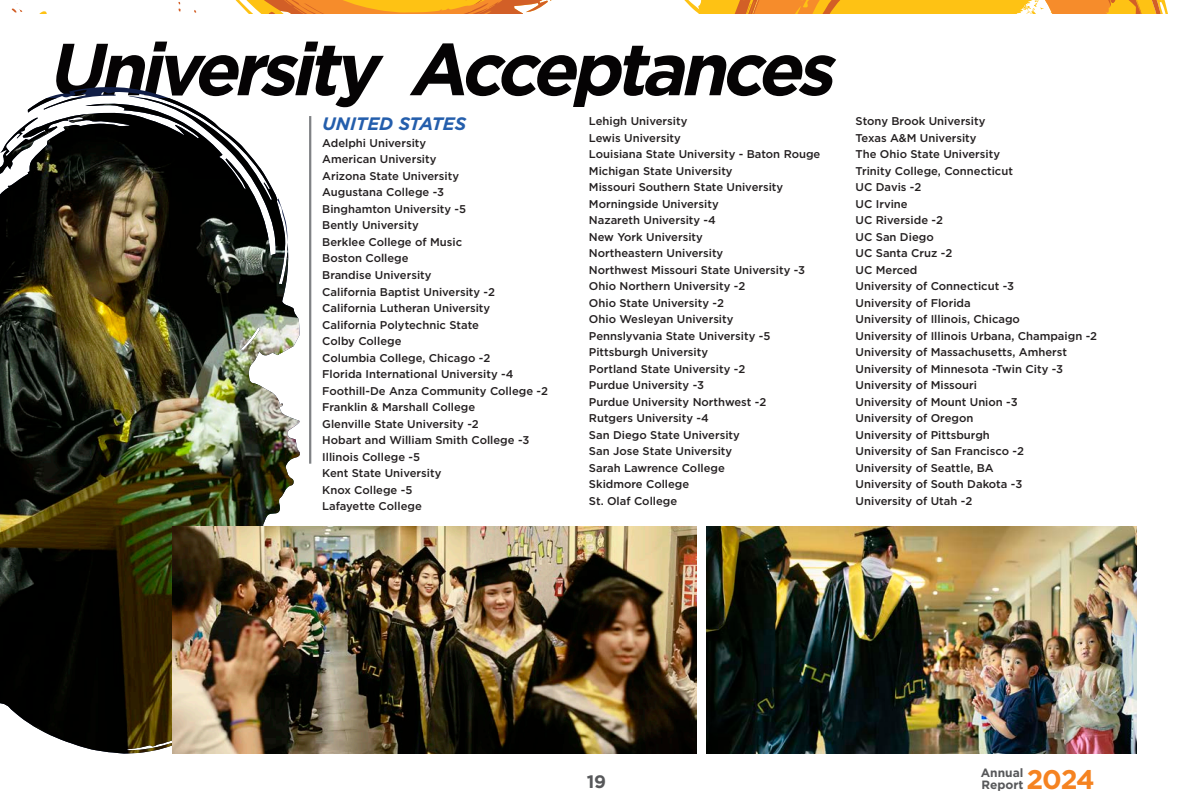
<style>
.page{position:relative;width:1191px;height:808px;background:#fff}
.page>*{position:absolute;margin:0;border:0;box-sizing:border-box;transform-origin:0 0}
.t1{font:italic 700 73.5px "Gotham";color:#050304}
.t2{font:700 27px "Gotham";color:#f58321}
.t3{font:italic 700 18px "Gotham";color:#245eac}
.t4{font:700 18px "Gotham";color:#57585a}
.t5{font:700 12px/12px "Gotham";color:#57585a}
.t6{font:500 11.25px "Gotham";color:#231f20}
</style>
<div class="page">
<svg style="left:271px;top:0;width:897px;height:14px"></svg>
<img style="left:0;top:87px;width:300px;height:666px">
<img style="left:5px;top:98px;width:271px;height:157px">
<img style="left:706px;top:526px;width:430px;height:227px">
<hr style="left:309px;top:116px;width:2px;height:348px;background:#808285">
<img style="left:172px;top:526px;width:524px;height:227px">
<p class="t1" style="left:47px;top:20px;width:807px">University Acceptances</p>
<p class="t3" style="left:322px;top:112px;width:145px">UNITED STATES</p>
<p class="t6" style="left:322px;top:136px;width:105px">Adelphi University</p>
<p class="t6" style="left:322px;top:152px;width:116px">American University</p>
<p class="t6" style="left:322px;top:169px;width:138px">Arizona State University</p>
<p class="t6" style="left:322px;top:185px;width:123px">Augustana College -3</p>
<p class="t6" style="left:322px;top:202px;width:145px">Binghamton University -5</p>
<p class="t6" style="left:322px;top:218px;width:98px">Bently University</p>
<p class="t6" style="left:322px;top:235px;width:141px">Berklee College of Music</p>
<p class="t6" style="left:322px;top:251px;width:88px">Boston College</p>
<p class="t6" style="left:322px;top:268px;width:111px">Brandise University</p>
<p class="t6" style="left:322px;top:284px;width:174px">California Baptist University -2</p>
<p class="t6" style="left:322px;top:301px;width:170px">California Lutheran University</p>
<p class="t6" style="left:322px;top:317px;width:158px">California Polytechnic State</p>
<p class="t6" style="left:322px;top:334px;width:81px">Colby College</p>
<p class="t6" style="left:322px;top:350px;width:169px">Columbia College, Chicago -2</p>
<p class="t6" style="left:322px;top:367px;width:193px">Florida International University -4</p>
<p class="t6" style="left:322px;top:383px;width:227px">Foothill-De Anza Community College -2</p>
<p class="t6" style="left:322px;top:400px;width:155px">Franklin &amp; Marshall College</p>
<p class="t6" style="left:322px;top:416px;width:158px">Glenville State University -2</p>
<p class="t6" style="left:322px;top:433px;width:209px">Hobart and William Smith College -3</p>
<p class="t6" style="left:322px;top:449px;width:99px">Illinois College -5</p>
<p class="t6" style="left:322px;top:466px;width:121px">Kent State University</p>
<p class="t6" style="left:322px;top:482px;width:92px">Knox College -5</p>
<p class="t6" style="left:322px;top:499px;width:101px">Lafayette College</p>
<p class="t6" style="left:589px;top:114px;width:100px">Lehigh University</p>
<p class="t6" style="left:589px;top:130px;width:93px">Lewis University</p>
<p class="t6" style="left:589px;top:147px;width:233px">Louisiana State University - Baton Rouge</p>
<p class="t6" style="left:589px;top:163px;width:145px">Michigan State University</p>
<p class="t6" style="left:589px;top:180px;width:196px">Missouri Southern State University</p>
<p class="t6" style="left:589px;top:196px;width:131px">Morningside University</p>
<p class="t6" style="left:589px;top:213px;width:128px">Nazareth University -4</p>
<p class="t6" style="left:589px;top:229px;width:115px">New York University</p>
<p class="t6" style="left:589px;top:246px;width:136px">Northeastern University</p>
<p class="t6" style="left:589px;top:262px;width:218px">Northwest Missouri State University -3</p>
<p class="t6" style="left:589px;top:279px;width:158px">Ohio Northern University -2</p>
<p class="t6" style="left:589px;top:295px;width:137px">Ohio State University -2</p>
<p class="t6" style="left:589px;top:312px;width:146px">Ohio Wesleyan University</p>
<p class="t6" style="left:589px;top:328px;width:183px">Pennslyvania State University -5</p>
<p class="t6" style="left:589px;top:345px;width:121px">Pittsburgh University</p>
<p class="t6" style="left:589px;top:361px;width:158px">Portland State University -2</p>
<p class="t6" style="left:589px;top:378px;width:117px">Purdue University -3</p>
<p class="t6" style="left:589px;top:394px;width:179px">Purdue University Northwest -2</p>
<p class="t6" style="left:589px;top:411px;width:121px">Rutgers University -4</p>
<p class="t6" style="left:589px;top:427px;width:152px">San Diego State University</p>
<p class="t6" style="left:589px;top:444px;width:145px">San Jose State University</p>
<p class="t6" style="left:589px;top:460px;width:137px">Sarah Lawrence College</p>
<p class="t6" style="left:589px;top:477px;width:102px">Skidmore College</p>
<p class="t6" style="left:589px;top:493px;width:90px">St. Olaf College</p>
<p class="t6" style="left:855px;top:114px;width:131px">Stony Brook University</p>
<p class="t6" style="left:855px;top:130px;width:122px">Texas A&amp;M University</p>
<p class="t6" style="left:855px;top:147px;width:146px">The Ohio State University</p>
<p class="t6" style="left:855px;top:163px;width:159px">Trinity College, Connecticut</p>
<p class="t6" style="left:855px;top:180px;width:67px">UC Davis -2</p>
<p class="t6" style="left:855px;top:196px;width:54px">UC Irvine</p>
<p class="t6" style="left:855px;top:213px;width:89px">UC Riverside -2</p>
<p class="t6" style="left:855px;top:229px;width:80px">UC San Diego</p>
<p class="t6" style="left:855px;top:246px;width:98px">UC Santa Cruz -2</p>
<p class="t6" style="left:855px;top:262px;width:63px">UC Merced</p>
<p class="t6" style="left:855px;top:279px;width:160px">University of Connecticut -3</p>
<p class="t6" style="left:855px;top:295px;width:117px">University of Florida</p>
<p class="t6" style="left:855px;top:312px;width:166px">University of Illinois, Chicago</p>
<p class="t6" style="left:855px;top:328px;width:243px">University of Illinois Urbana, Champaign -2</p>
<p class="t6" style="left:855px;top:345px;width:213px">University of Massachusetts, Amherst</p>
<p class="t6" style="left:855px;top:361px;width:209px">University of Minnesota -Twin City -3</p>
<p class="t6" style="left:855px;top:378px;width:123px">University of Missouri</p>
<p class="t6" style="left:855px;top:394px;width:164px">University of Mount Union -3</p>
<p class="t6" style="left:855px;top:411px;width:119px">University of Oregon</p>
<p class="t6" style="left:855px;top:427px;width:136px">University of Pittsburgh</p>
<p class="t6" style="left:855px;top:444px;width:170px">University of San Francisco -2</p>
<p class="t6" style="left:855px;top:460px;width:140px">University of Seattle, BA</p>
<p class="t6" style="left:855px;top:477px;width:168px">University of South Dakota -3</p>
<p class="t6" style="left:855px;top:493px;width:118px">University of Utah -2</p>
<h3 class="t4" style="left:587px;top:770px;width:21px">19</h3>
<p class="t5" style="left:980px;top:767px;width:44px">Annual<br>Report</p>
<h2 class="t2" style="left:1026px;top:762px;width:70px">2024</h2>
</div>
